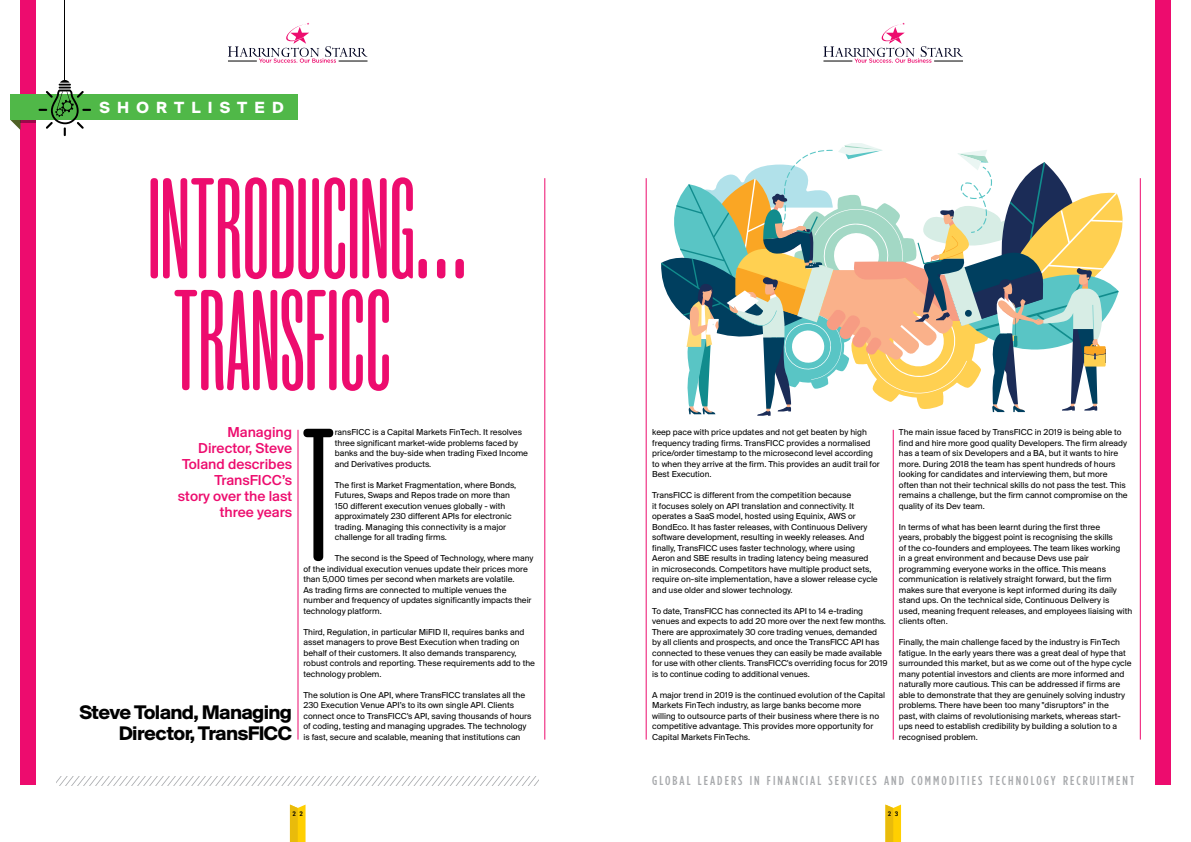
<style>
.page{position:relative;width:1191px;height:842px;background:#fff}
.page>*{position:absolute;margin:0;border:0;box-sizing:border-box;transform-origin:0 0}
.t1{font:189px "New Grotesk Round ONE";color:#000}
.t2{font:143.3px/111.8px "New Grotesk Round ONE";letter-spacing:-.01em;color:#ed0c6e}
.t3{font:700 20.5px/20.4px "Suisse BP Intl";letter-spacing:-.03em;color:#000;text-align:right}
.t4{font:700 16.9px "Suisse BP Intl";letter-spacing:.425em;color:#fff}
.t5{font:500 15px/16px "Suisse BP Intl";color:#ed0c6e;text-align:right}
.t6{font:500 12.9px "Gotham Condensed";letter-spacing:.16em;color:#a7a9ac}
.t7{font:9px/10.5px "Suisse BP Intl";color:#000}
.t8{font:7px "Bree Serif";color:#000}
</style>
<div class="page">
<div style="left:1154px;top:0;width:16px;height:785px;background:#ed0c6e"></div>
<div style="left:21px;top:0;width:15px;height:785px;background:#ed0c6e"></div>
<svg style="left:885px;top:804px;width:16px;height:38px"></svg>
<svg style="left:290px;top:804px;width:15px;height:38px"></svg>
<svg style="left:57px;top:776px;width:482px;height:9px"></svg>
<svg style="left:823px;top:23px;width:140px;height:40px"></svg>
<svg style="left:228px;top:23px;width:139px;height:40px"></svg>
<svg style="left:661px;top:143px;width:479px;height:273px"></svg>
<hr style="left:893px;top:430px;width:1px;height:310px;background:#ed0c6e">
<hr style="left:298px;top:430px;width:1px;height:310px;background:#ed0c6e">
<hr style="left:544px;top:178px;width:1px;height:561px;background:#ed0c6e">
<hr style="left:646px;top:178px;width:1px;height:561px;background:#ed0c6e">
<hr style="left:1140px;top:178px;width:1px;height:561px;background:#ed0c6e">
<svg style="left:11px;top:120px;width:10px;height:10px"></svg>
<div style="left:21px;top:115px;width:15px;height:8px;background:#9b074a"></div>
<div style="left:11px;top:94px;width:287px;height:26px;background:#50b848"></div>
<hr style="left:64px;top:0;width:1px;height:80px;background:#000">
<svg style="left:39px;top:80px;width:52px;height:56px"></svg>
<h3 class="t4" style="left:100px;top:97px;width:185px">SHORTLISTED</h3>
<h2 class="t2" style="left:147px;top:172px;width:321px">INTRODUCING…<br>TRANSFICC</h2>
<h1 class="t1" style="left:302px;top:389px;width:34px">T</h1>
<p class="t7" style="left:335px;top:427px;width:195px">ransFICC is a Capital Markets FinTech. It resolves three significant market-wide problems faced by banks and the buy-side when trading Fixed Income and Derivatives products.</p>
<h3 class="t5" style="left:178px;top:424px;width:116px">Managing<br>Director, Steve<br>Toland describes<br>TransFICC’s<br>story over the last three years</h3>
<p class="t7" style="left:652px;top:427px;width:229px">keep pace with price updates and not get beaten by high frequency trading firms. TransFICC provides a normalised price/order timestamp to the microsecond level according to when they arrive at the firm. This provides an audit trail for Best Execution.</p>
<p class="t7" style="left:335px;top:479px;width:183px">The first is Market Fragmentation, where Bonds, Futures, Swaps and Repos trade on more than 150 different execution venues globally - with approximately 230 different APIs for electronic trading. Managing this connectivity is a major challenge for all trading firms.</p>
<p class="t7" style="left:303px;top:553px;width:232px;text-indent:31px">The second is the Speed of Technology, where many of the individual execution venues update their prices more than 5,000 times per second when markets are volatile.<br>As trading firms are connected to multiple venues the number and frequency of updates significantly impacts their technology platform.</p>
<p class="t7" style="left:303px;top:626px;width:233px">Third, Regulation, in particular MiFID II, requires banks and asset managers to prove Best Execution when trading on behalf of their customers. It also demands transparency, robust controls and reporting. These requirements add to the technology problem.</p>
<p class="t7" style="left:303px;top:689px;width:229px">The solution is One API, where TransFICC translates all the 230 Execution Venue API’s to its own single API. Clients connect once to TransFICC's API, saving thousands of hours of coding, testing and managing upgrades. The technology is fast, secure and scalable, meaning that institutions can</p>
<p class="t7" style="left:652px;top:490px;width:227px">TransFICC is different from the competition because<br>it focuses solely on API translation and connectivity. It operates a SaaS model, hosted using Equinix, AWS or BondEco. It has faster releases, with Continuous Delivery software development, resulting in weekly releases. And finally, TransFICC uses faster technology, where using Aeron and SBE results in trading latency being measured<br>in microseconds. Competitors have multiple product sets, require on-site implementation, have a slower release cycle and use older and slower technology.</p>
<p class="t7" style="left:652px;top:605px;width:237px">To date, TransFICC has connected its API to 14 e-trading venues and expects to add 20 more over the next few months.<br>There are approximately 30 core trading venues, demanded by all clients and prospects, and once the TransFICC API has connected to these venues they can easily be made available for use with other clients. TransFICC's overriding focus for 2019 is to continue coding to additional venues.</p>
<p class="t7" style="left:652px;top:689px;width:234px">A major trend in 2019 is the continued evolution of the Capital Markets FinTech industry, as large banks become more willing to outsource parts of their business where there is no competitive advantage. This provides more opportunity for Capital Markets FinTechs.</p>
<h3 class="t3" style="left:79px;top:702px;width:214px">Steve Toland, Managing<br>Director, TransFICC</h3>
<p class="t7" style="left:899px;top:427px;width:230px">The main issue faced by TransFICC in 2019 is being able to find and hire more good quality Developers. The firm already has a team of six Developers and a BA, but it wants to hire more. During 2018 the team has spent hundreds of hours looking for candidates and interviewing them, but more often than not their technical skills do not pass the test. This remains a challenge, but the firm cannot compromise on the quality of its Dev team.</p>
<p class="t7" style="left:899px;top:521px;width:235px">In terms of what has been learnt during the first three<br>years, probably the biggest point is recognising the skills<br>of the co-founders and employees. The team likes working<br>in a great environment and because Devs use pair programming everyone works in the office. This means communication is relatively straight forward, but the firm makes sure that everyone is kept informed during its daily stand ups. On the technical side, Continuous Delivery is used, meaning frequent releases, and employees liaising with clients often.</p>
<p class="t7" style="left:899px;top:637px;width:234px">Finally, the main challenge faced by the industry is FinTech fatigue. In the early years there was a great deal of hype that surrounded this market, but as we come out of the hype cycle many potential investors and clients are more informed and naturally more cautious. This can be addressed if firms are able to demonstrate that they are genuinely solving industry problems. There have been too many "disruptors" in the<br>past, with claims of revolutionising markets, whereas start&shy;ups need to establish credibility by building a solution to a recognised problem.</p>
<h3 class="t6" style="left:652px;top:774px;width:483px">GLOBAL LEADERS IN FINANCIAL SERVICES AND COMMODITIES TECHNOLOGY RECRUITMENT</h3>
<p class="t8" style="left:292px;top:808px;width:12px">2 2</p>
<p class="t8" style="left:888px;top:808px;width:12px">2 3</p>
</div>
